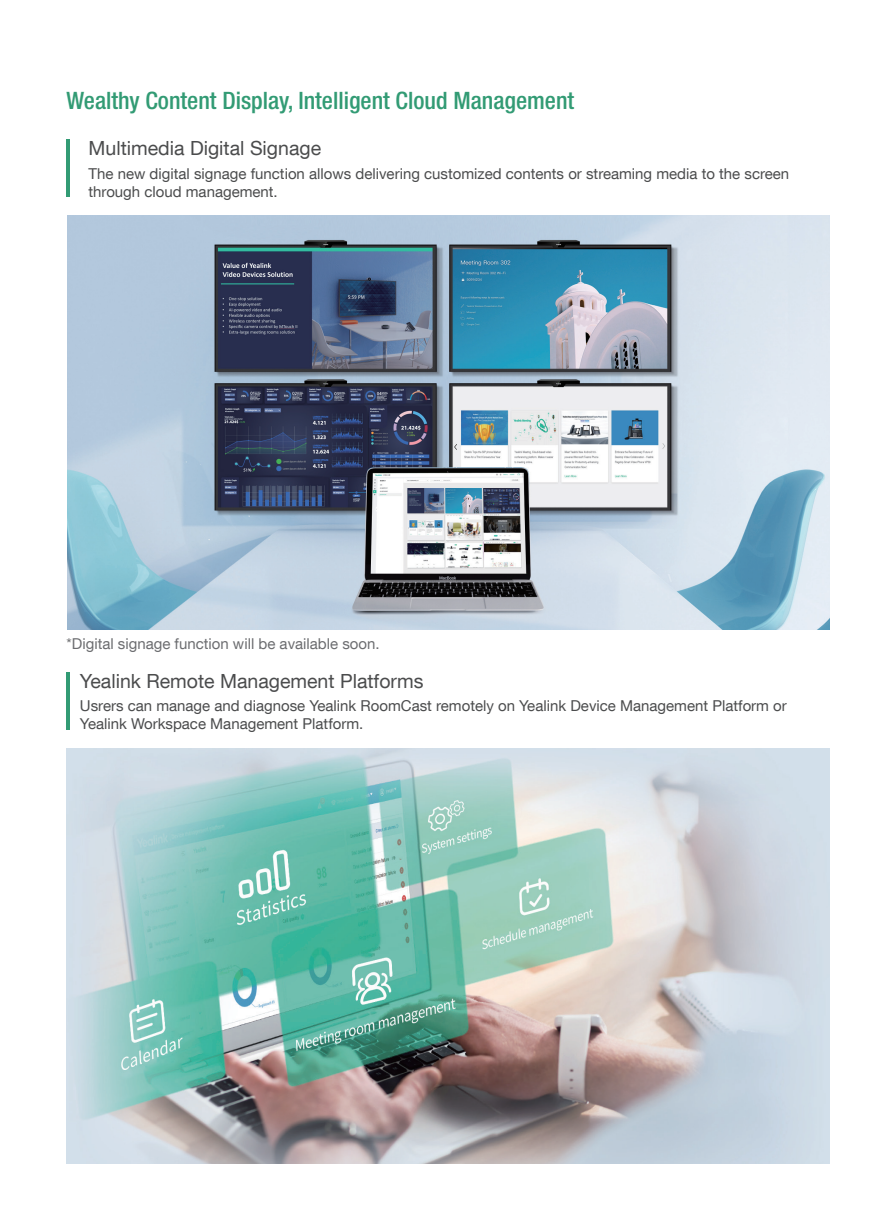
<style>
.page{position:relative;width:893px;height:1212px;background:#fff}
.page>*{position:absolute;margin:0;border:0;box-sizing:border-box;transform-origin:0 0}
.t1{font:500 condensed 24px "Helvetica Neue LT Pro";color:#329b74}
.t2{font:19.5px "Helvetica Neue LT Com";color:#4b4c4d}
.t3{font:15px/18px "Helvetica Neue LT Com";color:#4b4c4d}
.t4{font:15px "Helvetica Neue LT Com";color:#6c6d70}
</style>
<div class="page">
<hr style="left:67px;top:139px;width:3px;height:58px;background:#329b74">
<img style="left:68px;top:215px;width:761px;height:414px">
<img style="left:67px;top:748px;width:762px;height:415px">
<hr style="left:67px;top:672px;width:3px;height:58px;background:#329b74">
<h1 class="t1" style="left:67px;top:86px;width:509px">Wealthy Content Display, Intelligent Cloud Management</h1>
<h2 class="t2" style="left:89px;top:136px;width:234px">Multimedia Digital Signage</h2>
<p class="t3" style="left:89px;top:164px;width:702px">The new digital signage function allows delivering customized contents or streaming media to the screen through cloud management.</p>
<p class="t4" style="left:67px;top:634px;width:315px">*Digital signage function will be available soon.</p>
<h2 class="t2" style="left:80px;top:669px;width:345px">Yealink Remote Management Platforms</h2>
<p class="t3" style="left:80px;top:697px;width:708px">Usrers can manage and diagnose Yealink RoomCast remotely on Yealink Device Management Platform or<br>Yealink Workspace Management Platform.</p>
</div>
